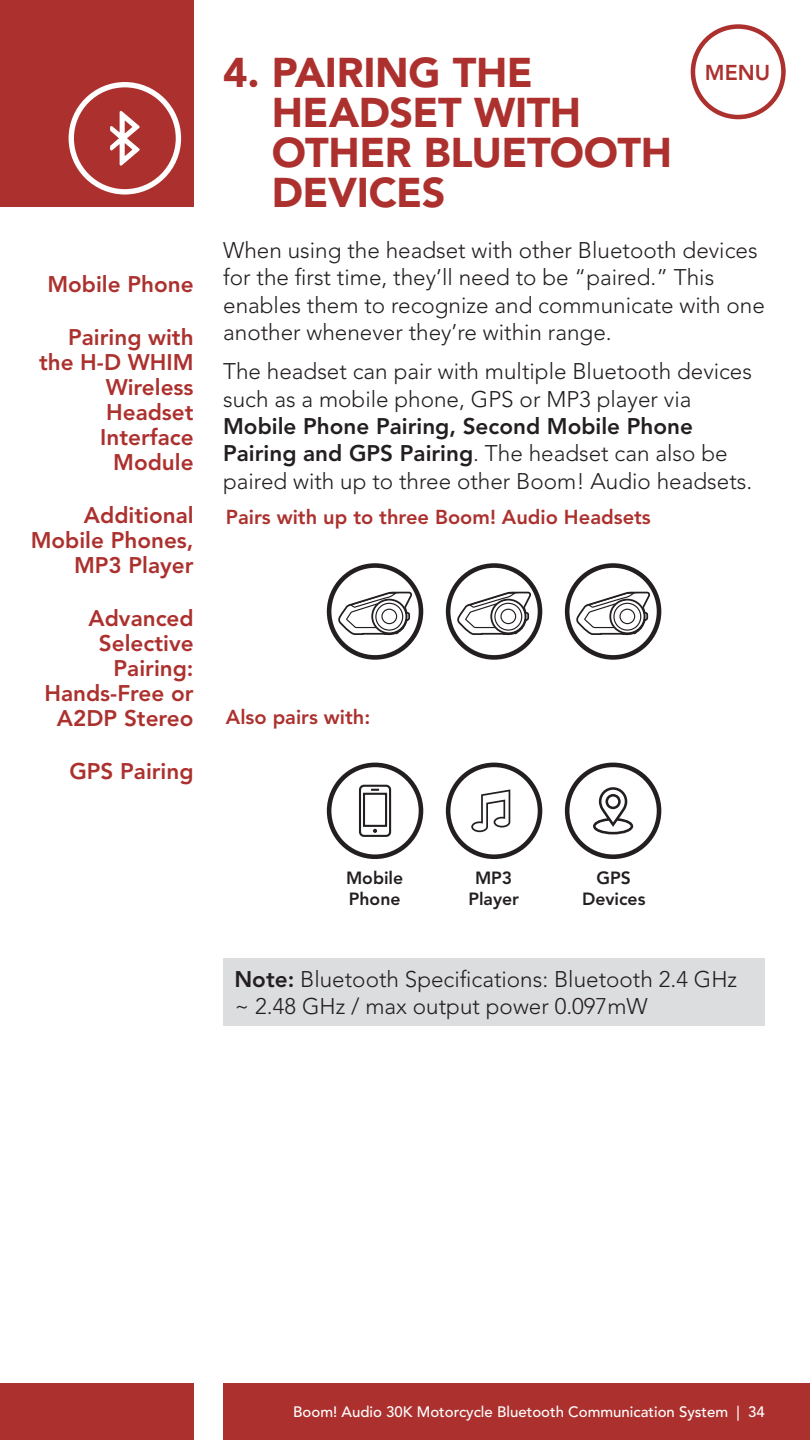
<style>
.page{position:relative;width:810px;height:1440px;background:#fff}
.page>*{position:absolute;margin:0;border:0;box-sizing:border-box;transform-origin:0 0}
.t1{font:900 41.25px/40px "Avenir LT Std";letter-spacing:-.01em;color:#ac312e}
.t2{font:300 22.5px/27.5px "Avenir LT Std";color:#231f20}
.t3{font:800 22.5px/25px "Avenir LT Std";color:#ac312e;text-align:right}
.t4{font:800 21.38px "Avenir LT Std";color:#ac312e}
.t5{font:800 20.12px "Avenir LT Std";color:#ac312e}
.t6{font:800 17.5px/21.1px "Avenir LT Std";color:#231f20;text-align:center}
.t7{font:500 15px "Avenir LT Std";color:#fff}
.s1{font-weight:800}
</style>
<div class="page">
<div style="left:0;top:0;width:194px;height:207px;background:#ac312e"></div>
<div style="left:0;top:1383px;width:194px;height:57px;background:#ac312e"></div>
<div style="left:223px;top:1383px;width:587px;height:57px;background:#ac312e"></div>
<svg style="left:69px;top:82px;width:112px;height:113px"></svg>
<svg style="left:691px;top:24px;width:95px;height:95px"></svg>
<svg style="left:327px;top:563px;width:96px;height:97px"></svg>
<svg style="left:446px;top:563px;width:96px;height:97px"></svg>
<svg style="left:565px;top:563px;width:96px;height:97px"></svg>
<svg style="left:446px;top:763px;width:96px;height:96px"></svg>
<div style="left:565px;top:763px;width:96px;height:96px;border:5px solid #231f20;border-radius:50%"></div>
<svg style="left:593px;top:787px;width:40px;height:47px"></svg>
<div style="left:327px;top:763px;width:96px;height:96px;border:5px solid #231f20;border-radius:50%"></div>
<svg style="left:359px;top:785px;width:32px;height:52px"></svg>
<div style="left:223px;top:958px;width:542px;height:67px;background:#dcdddf"></div>
<p class="t3" style="left:47px;top:271px;width:148px">Mobile Phone</p>
<p class="t3" style="left:39px;top:324px;width:156px;text-align:left;text-indent:29px">Pairing with the H-D WHI</p>
<p class="t3" style="left:100px;top:349px;width:95px">M<br>Wireless<br>H eadset<br>Interface<br>Module</p>
<p class="t3" style="left:31px;top:503px;width:164px">Additional<br>Mobile Phones,<br>MP3 Player</p>
<p class="t3" style="left:44px;top:606px;width:151px">Advanced<br>Selective<br>Pairing:<br>Hands-Free or<br>A2DP Stereo</p>
<p class="t3" style="left:69px;top:759px;width:126px">GPS Pairing</p>
<h1 class="t1" style="left:272px;top:53px;width:402px;text-indent:-49px">4. PAIRING THE<br>HEADSET WITH<br>OTHER BLUETOOTH<br>DEVICES</h1>
<p class="t4" style="left:705px;top:60px;width:35px">MENU</p>
<p class="t2" style="left:223px;top:236px;width:543px">When using the headset with other Bluetooth devices for the first time, they’ll need to be “paired.” This enables them to recognize and communicate with one another whenever they’re within range.</p>
<p class="t2" style="left:223px;top:358px;width:530px">The headset can pair with multiple Bluetooth devices such as a mobile phone, GPS or MP3 player via</p>
<p class="t2" style="left:223px;top:413px;width:531px"><span class="s1">Mobile Phone Pairing, Second Mobile Phone<br>Pairing and GPS Pairing</span>. The headset can also be paired with up to three other Boom! Audio headsets.</p>
<p class="t5" style="left:226px;top:506px;width:427px">Pairs with up to three Boom! Audio Headsets</p>
<p class="t5" style="left:226px;top:705px;width:146px">Also pairs with:</p>
<p class="t6" style="left:346px;top:867px;width:59px;text-align:left">Mobile<br>Phone</p>
<p class="t6" style="left:468px;top:867px;width:52px">MP3<br>Player</p>
<p class="t6" style="left:582px;top:867px;width:65px">GPS<br>Devices</p>
<p class="t2" style="left:234px;top:965px;width:504px"><span class="s1">Note:</span> Bluetooth Specifications: Bluetooth 2.4 GHz ~ 2.48 GHz / max output power 0.097mW</p>
<p class="t7" style="left:293px;top:1403px;width:473px">Boom! Audio 30K Motorcycle Bluetooth Communication System | 34</p>
</div>
